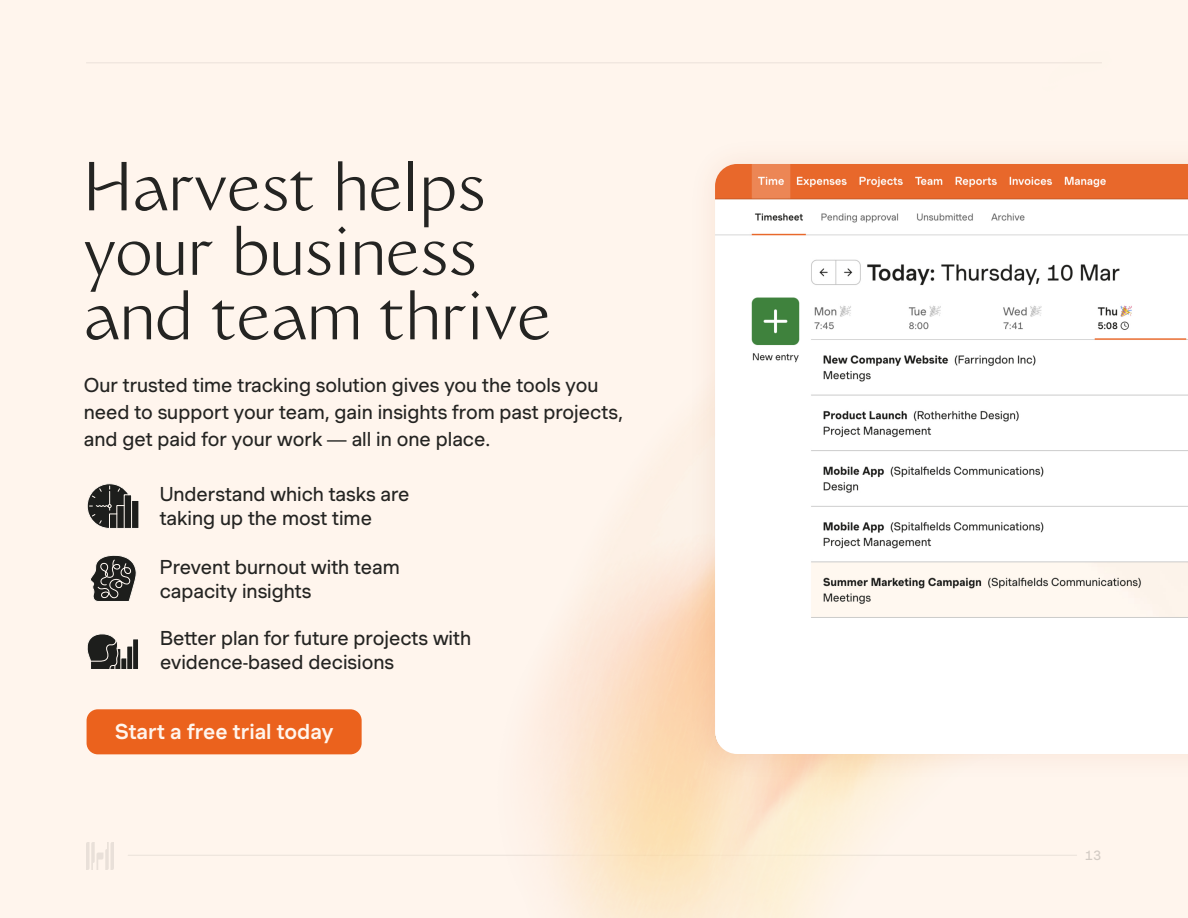
<style>
.page{position:relative;width:1188px;height:918px;background:#fff}
.page>*{position:absolute;margin:0;border:0;box-sizing:border-box;transform-origin:0 0}
.t1{font:63px/64.5px "WT Monarch Nova";color:#242422}
.t2{font:500 21px "Muoto";color:#fff5ed}
.t3{font:19.5px/24px "Muoto";color:#242422}
.t4{font:13.5px "Muoto";color:rgb(36 36 34/.2)}
</style>
<div class="page">
<img style="left:14px;top:0;width:1174px;height:918px">
<div style="left:87px;top:709px;width:275px;height:45px;background:#eb621d;border-radius:11px"></div>
<svg style="left:90px;top:555px;width:47px;height:47px;background:#6c6a66"></svg>
<svg style="left:86px;top:633px;width:53px;height:37px;background:#74716d"></svg>
<svg style="left:87px;top:483px;width:53px;height:46px;background:#686662"></svg>
<img style="left:693px;top:141px;width:495px;height:636px">
<img style="left:715px;top:164px;width:473px;height:590px">
<h1 class="t1" style="left:83px;top:163px;width:469px">Harvest helps your business and team thrive</h1>
<p class="t3" style="left:84px;top:372px;width:541px;line-height:27px">Our trusted time tracking solution gives you the tools you need to support your team, gain insights from past projects, and get paid for your work — all in one place.</p>
<p class="t3" style="left:160px;top:482px;width:251px">Understand which tasks are taking up the most time</p>
<p class="t3" style="left:160px;top:555px;width:242px">Prevent burnout with team capacity insights</p>
<p class="t3" style="left:160px;top:626px;width:313px">Better plan for future projects with evidence-based decisions</p>
<p class="t2" style="left:115px;top:719px;width:220px">Start a free trial today</p>
<p class="t4" style="left:1085px;top:847px;width:18px">13</p>
</div>
